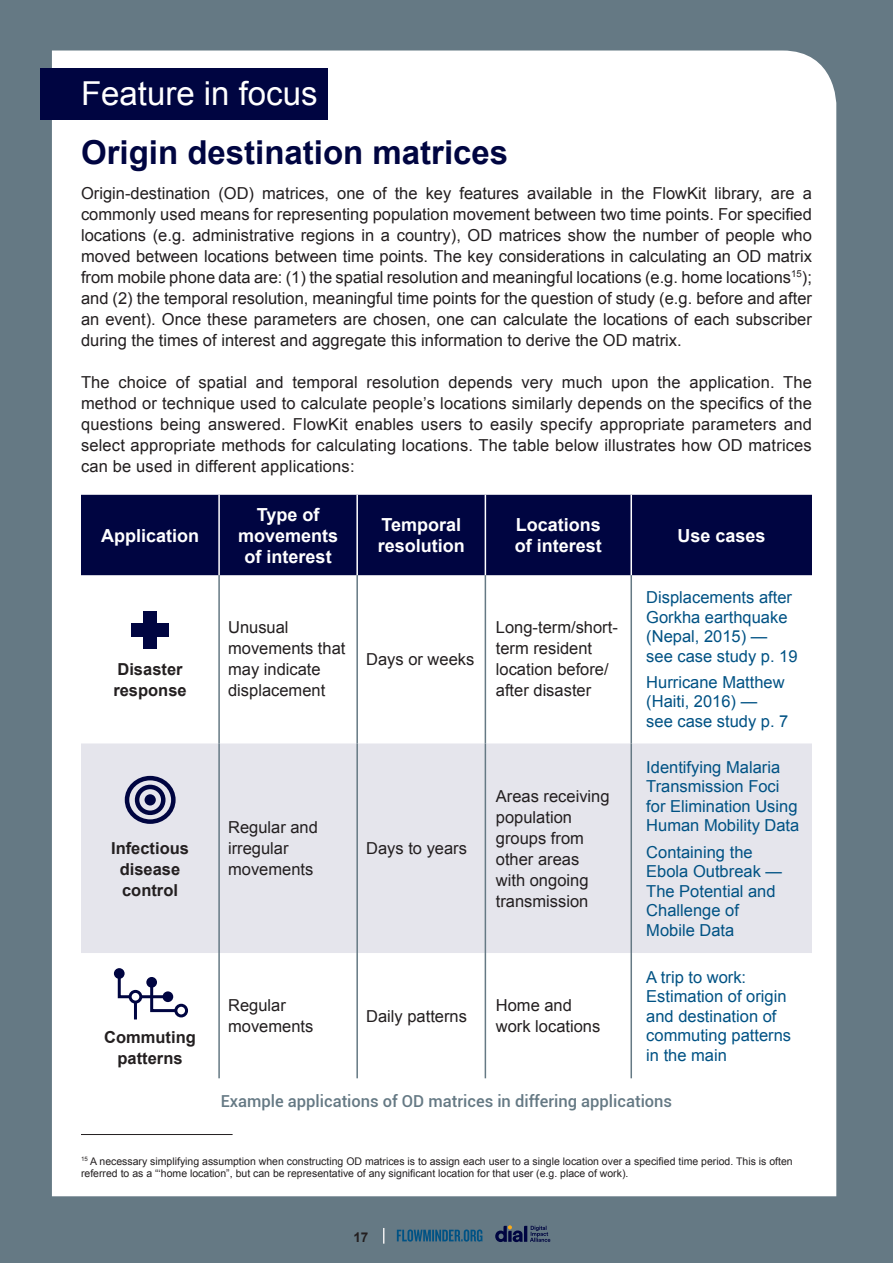
<style>
.page{position:relative;width:893px;height:1263px;background:#657984}
.page>*{position:absolute;margin:0;border:0;box-sizing:border-box;transform-origin:0 0}
.t1{font:700 33px "Arial";color:#000541}
.t2{font:33px "Arial";color:#fff}
.t3{font:700 18px/21px "Arial";color:#fff}
.t4{font:16.5px/21px "Arial";color:#231f20}
.t5{font:16.5px/19.5px "Arial";color:#005284}
.t6{font:700 16.5px/21px "Arial";color:#231f20;text-align:center}
.t7{font:500 16.5px "Roboto";color:#657984}
.t8{font:700 13.5px "Arial";color:#231f20}
.t9{font:10.5px/12.6px "Arial";color:#231f20}
</style>
<div class="page">
<div style="left:52px;top:51px;width:784px;height:1145px;background:#fff"></div>
<div style="left:40px;top:68px;width:288px;height:52px;background:#000541"></div>
<div style="left:81px;top:495px;width:731px;height:80px;background:#000541"></div>
<div style="left:81px;top:743px;width:731px;height:210px;background:#e5e5ec"></div>
<hr style="left:218px;top:495px;width:2px;height:80px;background:#fff">
<hr style="left:356px;top:495px;width:2px;height:80px;background:#fff">
<hr style="left:485px;top:495px;width:1px;height:80px;background:#fff">
<hr style="left:630px;top:495px;width:2px;height:80px;background:#fff">
<hr style="left:630px;top:575px;width:2px;height:168px;background:#657984">
<hr style="left:630px;top:743px;width:2px;height:210px;background:#657984">
<hr style="left:630px;top:953px;width:2px;height:125px;background:#657984">
<hr style="left:218px;top:575px;width:2px;height:168px;background:#657984">
<hr style="left:218px;top:743px;width:2px;height:210px;background:#657984">
<hr style="left:218px;top:953px;width:2px;height:125px;background:#657984">
<hr style="left:356px;top:575px;width:2px;height:168px;background:#657984">
<hr style="left:356px;top:743px;width:2px;height:210px;background:#657984">
<hr style="left:356px;top:953px;width:2px;height:125px;background:#657984">
<hr style="left:485px;top:575px;width:1px;height:168px;background:#657984">
<hr style="left:485px;top:743px;width:1px;height:210px;background:#657984">
<hr style="left:485px;top:953px;width:1px;height:125px;background:#657984">
<div style="left:143px;top:612px;width:14px;height:37px;background:#000541"></div>
<div style="left:132px;top:623px;width:37px;height:14px;background:#000541"></div>
<div style="left:145px;top:794px;width:11px;height:11px;background:#000541;border-radius:50%"></div>
<div style="left:135px;top:785px;width:31px;height:30px;border:4px solid #000541;border-radius:50%"></div>
<div style="left:125px;top:776px;width:51px;height:48px;border:4px solid #000541;border-radius:50%"></div>
<div style="left:114px;top:968px;width:11px;height:11px;background:#000541;border-radius:50%"></div>
<svg style="left:116px;top:970px;width:68px;height:43px;background:#cccdd9"></svg>
<div style="left:176px;top:1005px;width:11px;height:11px;background:#fff;border-radius:50%"></div>
<div style="left:174px;top:1004px;width:14px;height:13px;border:3px solid #000541;border-radius:50%"></div>
<hr style="left:134px;top:997px;width:3px;height:22px;background:#000541">
<div style="left:130px;top:991px;width:11px;height:11px;background:#fff;border-radius:50%"></div>
<div style="left:129px;top:990px;width:13px;height:13px;border:3px solid #000541;border-radius:50%"></div>
<hr style="left:81px;top:1134px;width:152px;height:1px;background:#231f20">
<svg style="left:495px;top:1225px;width:55px;height:17px"></svg>
<svg style="left:397px;top:1229px;width:85px;height:12px"></svg>
<svg style="left:383px;top:1228px;width:1px;height:16px"></svg>
<h1 class="t2" style="left:81px;top:72px;width:238px">Feature in focus</h1>
<h1 class="t1" style="left:81px;top:131px;width:429px">Origin destination matrices</h1>
<p class="t4" style="left:81px;top:183px;width:732px;text-align:justify">Origin-destination (OD) matrices, one of the key features available in the FlowKit library, are a commonly used means for representing population movement between two time points. For specified locations (e.g. administrative regions in a country), OD matrices show the number of people who moved between locations between time points. The key considerations in calculating an OD matrix from mobile phone data are: (1) the spatial resolution and meaningful locations (e.g. home locations<sup>15</sup>); and (2) the temporal resolution, meaningful time points for the question of study (e.g. before and after an event). Once these parameters are chosen, one can calculate the locations of each subscriber during the times of interest and aggregate this information to derive the OD matrix.</p>
<p class="t4" style="left:81px;top:372px;width:732px;text-align:justify">The choice of spatial and temporal resolution depends very much upon the application. The method or technique used to calculate people’s locations similarly depends on the specifics of the questions being answered. FlowKit enables users to easily specify appropriate parameters and select appropriate methods for calculating locations. The table below illustrates how OD matrices can be used in different applications:</p>
<p class="t3" style="left:101px;top:525px;width:100px">Application</p>
<p class="t6" style="left:113px;top:660px;width:75px;text-align:left">Disaster response</p>
<p class="t6" style="left:111px;top:838px;width:79px">Infectious disease control</p>
<p class="t6" style="left:104px;top:1027px;width:93px">Commuting patterns</p>
<p class="t3" style="left:238px;top:504px;width:102px;text-align:center">Type of movements of interest</p>
<p class="t3" style="left:378px;top:515px;width:89px">Temporal resolution</p>
<p class="t3" style="left:515px;top:515px;width:89px">Locations of interest</p>
<p class="t3" style="left:678px;top:525px;width:90px">Use cases</p>
<p class="t4" style="left:228px;top:617px;width:119px">Unusual movements that may indicate displacement</p>
<p class="t4" style="left:366px;top:649px;width:110px">Days or weeks</p>
<p class="t4" style="left:496px;top:617px;width:123px">Long-term/short&shy;term resident location before/ after disaster</p>
<p class="t4" style="left:228px;top:817px;width:91px">Regular and irregular movements</p>
<p class="t4" style="left:366px;top:838px;width:102px">Days to years</p>
<p class="t4" style="left:496px;top:786px;width:115px">Areas receiving population groups from other areas with ongoing transmission</p>
<p class="t5" style="left:646px;top:588px;width:153px">Displacements after<br>Gorkha earthquake (Nepal, 2015) — see case study p. 19</p>
<p class="t5" style="left:646px;top:672px;width:144px">Hurricane Matthew (Haiti, 2016) —<br>see case study p. 7</p>
<p class="t5" style="left:646px;top:757px;width:155px">Identifying Malaria<br>Transmission Foci for Elimination Using<br>Human Mobility Data</p>
<p class="t5" style="left:646px;top:842px;width:137px">Containing the<br>Ebola Outbreak —<br>The Potential and<br>Challenge of<br>Mobile Data</p>
<p class="t5" style="left:646px;top:967px;width:146px">A trip to work:<br>Estimation of origin and destination of commuting patterns in the main</p>
<p class="t7" style="left:221px;top:1089px;width:453px">Example applications of OD matrices in differing applications</p>
<p class="t4" style="left:228px;top:995px;width:87px">Regular movements</p>
<p class="t4" style="left:366px;top:1005px;width:102px">Daily patterns</p>
<p class="t4" style="left:496px;top:995px;width:106px">Home and work locations</p>
<p class="t9" style="left:81px;top:1154px;width:713px"><sup>15</sup> A necessary simplifying assumption when constructing OD matrices is to assign each user to a single location over a specified time period. This is often referred to as a “‘home location”, but can be representative of any significant location for that user (e.g. place of work).</p>
<p class="t8" style="left:353px;top:1228px;width:17px">17</p>
</div>
